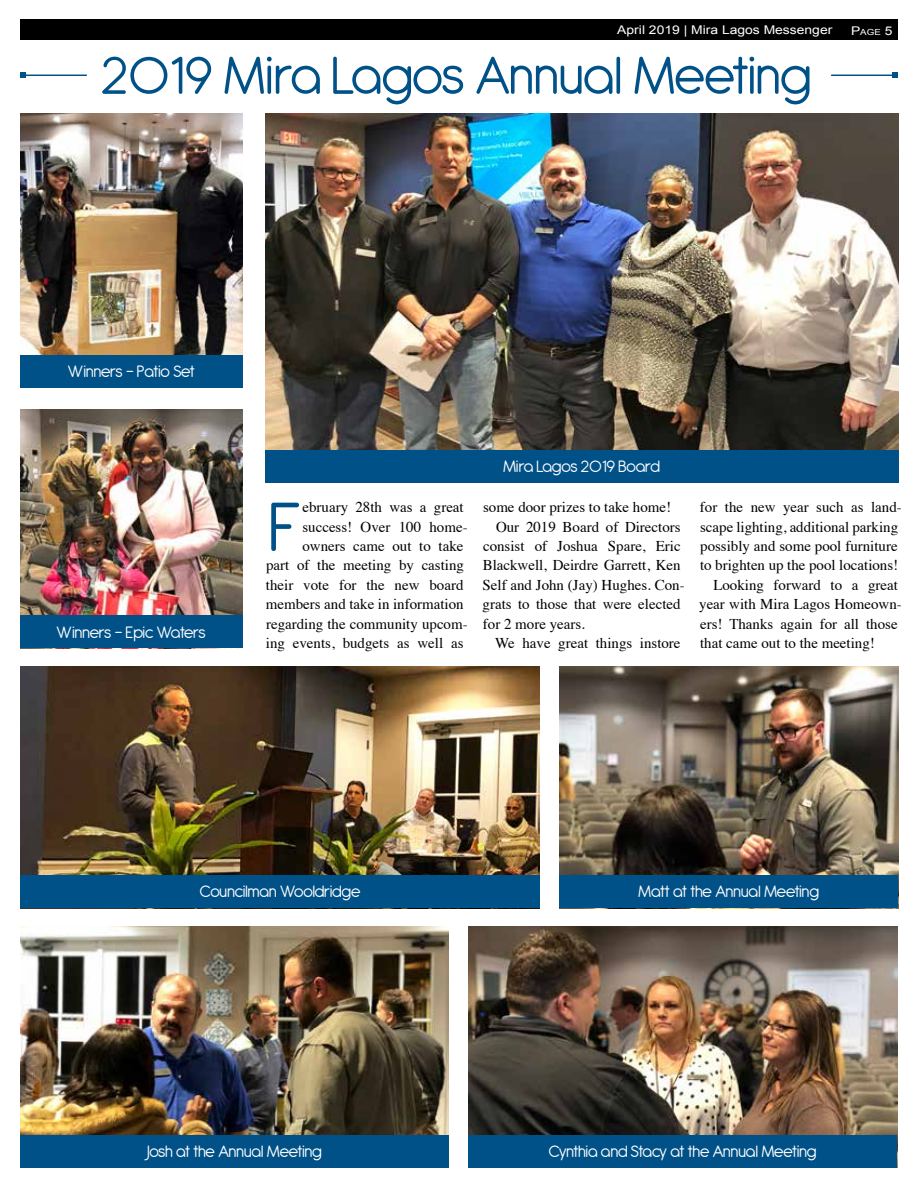
<style>
.page{position:relative;width:918px;height:1188px;background:#fff}
.page>*{position:absolute;margin:0;border:0;box-sizing:border-box;transform-origin:0 0}
.t1{font:75.6px "Antipasto";color:#005188}
.t2{font:58.2px "Antipasto";letter-spacing:-.04em;color:#005188}
.t3{font:18px "Antipasto";letter-spacing:-.04em;color:#fff}
.t4{font:15px/19.5px "Times";color:#000;text-align:right}
.t5{font:12px "Arial";color:#fff;scale:1.16 1}
.t6{font:8.4px "Arial";color:#fff;scale:1.16 1}
.s1{font-size:12px}
</style>
<div class="page">
<div style="left:20px;top:20px;width:878px;height:20px;background:#000"></div>
<img style="left:265px;top:113px;width:633px;height:337px">
<hr style="left:831px;top:75px;width:64px;height:1px;background:#005188">
<svg style="left:892px;top:72px;width:6px;height:6px"></svg>
<hr style="left:23px;top:75px;width:64px;height:1px;background:#005188">
<svg style="left:20px;top:72px;width:6px;height:6px"></svg>
<img style="left:20px;top:113px;width:223px;height:242px">
<img style="left:20px;top:410px;width:223px;height:205px">
<img style="left:469px;top:926px;width:428px;height:209px">
<img style="left:559px;top:666px;width:339px;height:209px">
<img style="left:20px;top:666px;width:520px;height:209px">
<img style="left:20px;top:926px;width:429px;height:209px">
<div style="left:265px;top:450px;width:633px;height:33px;background:#005188"></div>
<div style="left:20px;top:355px;width:223px;height:33px;background:#005188"></div>
<div style="left:20px;top:615px;width:223px;height:33px;background:#005188"></div>
<div style="left:20px;top:875px;width:520px;height:33px;background:#005188"></div>
<div style="left:559px;top:875px;width:339px;height:33px;background:#005188"></div>
<div style="left:20px;top:1135px;width:429px;height:33px;background:#005188"></div>
<div style="left:469px;top:1135px;width:428px;height:33px;background:#005188"></div>
<p class="t5" style="left:617px;top:22px;width:187px">April 2019 | Mira Lagos Messenger</p>
<p class="t6" style="left:851px;top:27px;width:37px"><span class="s1">P</span>age <span class="s1">5</span></p>
<h2 class="t2" style="left:100px;top:42px;width:713px">2019 Mira Lagos Annual Meeting</h2>
<p class="t3" style="left:68px;top:361px;width:129px">Winners - Patio Set</p>
<p class="t3" style="left:56px;top:622px;width:151px">Winners - Epic Waters</p>
<p class="t3" style="left:503px;top:456px;width:159px">Mira Lagos 2019 Board</p>
<p class="t4" style="left:266px;top:496px;width:203px">ebruary 28th was a great success! Over 100 home&shy;owners came out to take<br>part of the meeting by casting their vote for the new board members and take in information regarding the community upcom&shy;ing events, budgets as well as</p>
<p class="t4" style="left:483px;top:496px;width:190px">some door prizes to take home!</p>
<h1 class="t1" style="left:269px;top:484px;width:34px">F</h1>
<p class="t4" style="left:496px;top:515px;width:186px">Our 2019 Board of Directors</p>
<p class="t4" style="left:483px;top:535px;width:199px">consist of Joshua Spare, Eric</p>
<p class="t4" style="left:483px;top:554px;width:199px">Blackwell, Deirdre Garrett, Ken</p>
<p class="t4" style="left:483px;top:574px;width:204px">Self and John (Jay) Hughes. Con-</p>
<p class="t4" style="left:483px;top:593px;width:200px">grats to those that were elected</p>
<p class="t4" style="left:483px;top:613px;width:104px">for 2 more years.</p>
<p class="t4" style="left:495px;top:632px;width:187px">We have great things instore</p>
<p class="t4" style="left:700px;top:496px;width:203px">for the new year such as land-</p>
<p class="t4" style="left:700px;top:515px;width:199px">scape lighting, additional parking</p>
<p class="t4" style="left:700px;top:535px;width:199px">possibly and some pool furniture</p>
<p class="t4" style="left:700px;top:554px;width:200px">to brighten up the pool locations!</p>
<p class="t4" style="left:713px;top:574px;width:186px">Looking forward to a great</p>
<p class="t4" style="left:699px;top:593px;width:204px">year with Mira Lagos Homeown-</p>
<p class="t4" style="left:700px;top:613px;width:199px">ers! Thanks again for all those</p>
<p class="t4" style="left:700px;top:632px;width:176px">that came out to the meeting!</p>
<p class="t3" style="left:199px;top:881px;width:163px">Councilman Wooldridge</p>
<p class="t3" style="left:638px;top:881px;width:183px">Matt at the Annual Meeting</p>
<p class="t3" style="left:147px;top:1141px;width:176px">Josh at the Annual Meeting</p>
<p class="t3" style="left:548px;top:1141px;width:270px">Cynthia and Stacy at the Annual Meeting</p>
</div>
